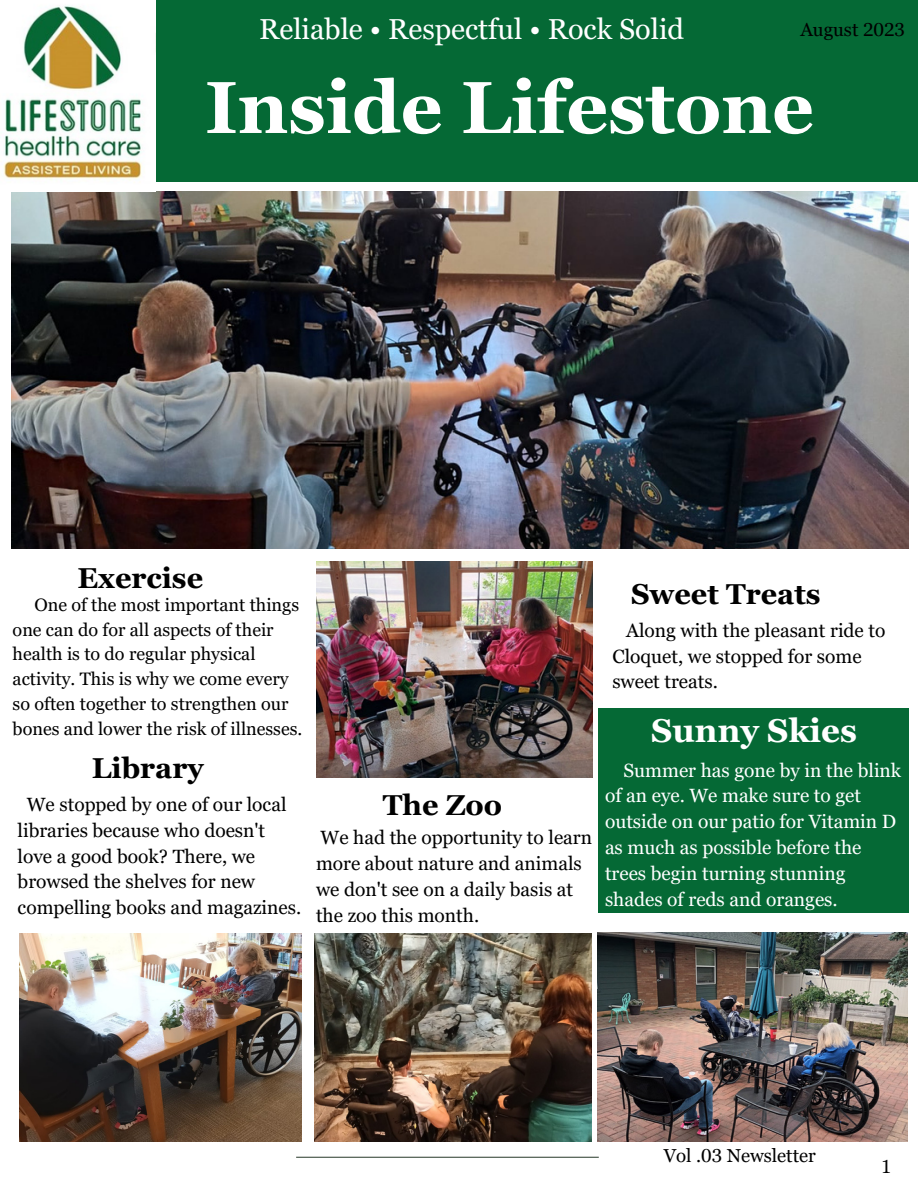
<style>
.page{position:relative;width:918px;height:1188px;background:#fff}
.page>*{position:absolute;margin:0;border:0;box-sizing:border-box;transform-origin:0 0}
.t1{font:700 73.35px "Georgia Pro";color:#fff}
.t2{font:700 33px "Georgia Pro";color:#fff}
.t3{font:700 28.8px "Georgia Pro";color:#000}
.t4{font:28.8px "Georgia Pro";color:#fff}
.t5{font:19.2px/25.8px "Georgia Pro";color:#000}
.t6{font:19.2px/25.8px "Georgia Pro";color:#fff}
.t7{font:18.75px "Georgia Pro";color:#000}
.t8{font:18px/24.8px "Georgia Pro";color:#000}
</style>
<div class="page">
<img style="left:12px;top:192px;width:896px;height:357px">
<div style="left:0;top:0;width:918px;height:181px;background:#056935"></div>
<div style="left:598px;top:708px;width:311px;height:204px;background:#056935"></div>
<hr style="left:296px;top:1157px;width:303px;height:1px;background:#3e4e40">
<img style="left:0;top:0;width:155px;height:181px">
<img style="left:597px;top:932px;width:311px;height:209px">
<img style="left:316px;top:561px;width:277px;height:216px">
<img style="left:19px;top:934px;width:282px;height:208px">
<img style="left:314px;top:934px;width:277px;height:207px">
<p class="t4" style="left:259px;top:13px;width:426px">Reliable • Respectful • Rock Solid</p>
<p class="t1" style="left:205px;top:66px;width:610px">Inside Lifestone</p>
<p class="t7" style="left:800px;top:19px;width:106px">August 2023</p>
<p class="t3" style="left:77px;top:561px;width:127px">Exercise</p>
<p class="t8" style="left:13px;top:592px;width:291px;text-indent:22px">One of the most important things one can do for all aspects of their health is to do regular physical activity. This is why we come every so often together to strengthen our bones and lower the risk of illnesses.</p>
<p class="t3" style="left:92px;top:752px;width:113px">Library</p>
<p class="t5" style="left:18px;top:791px;width:285px;text-indent:9px">We stopped by one of our local libraries because who doesn't love a good book? There, we browsed the shelves for new compelling books and magazines.</p>
<p class="t3" style="left:383px;top:789px;width:121px">The Zoo</p>
<p class="t5" style="left:316px;top:825px;width:278px">We had the opportunity to learn more about nature and animals we don't see on a daily basis at the zoo this month.</p>
<p class="t3" style="left:631px;top:578px;width:191px">Sweet Treats</p>
<p class="t5" style="left:612px;top:617px;width:275px;text-indent:14px">Along with the pleasant ride to<br>Cloquet, we stopped for some sweet treats.</p>
<p class="t2" style="left:651px;top:712px;width:207px">Sunny Skies</p>
<p class="t6" style="left:605px;top:757px;width:298px;text-indent:18px">Summer has gone by in the blink of an eye. We make sure to get outside on our patio for Vitamin D as much as possible before the trees begin turning stunning shades of reds and oranges.</p>
<p class="t7" style="left:664px;top:1145px;width:154px">Vol .03 Newsletter</p>
<p class="t7" style="left:881px;top:1156px;width:12px">1</p>
</div>
